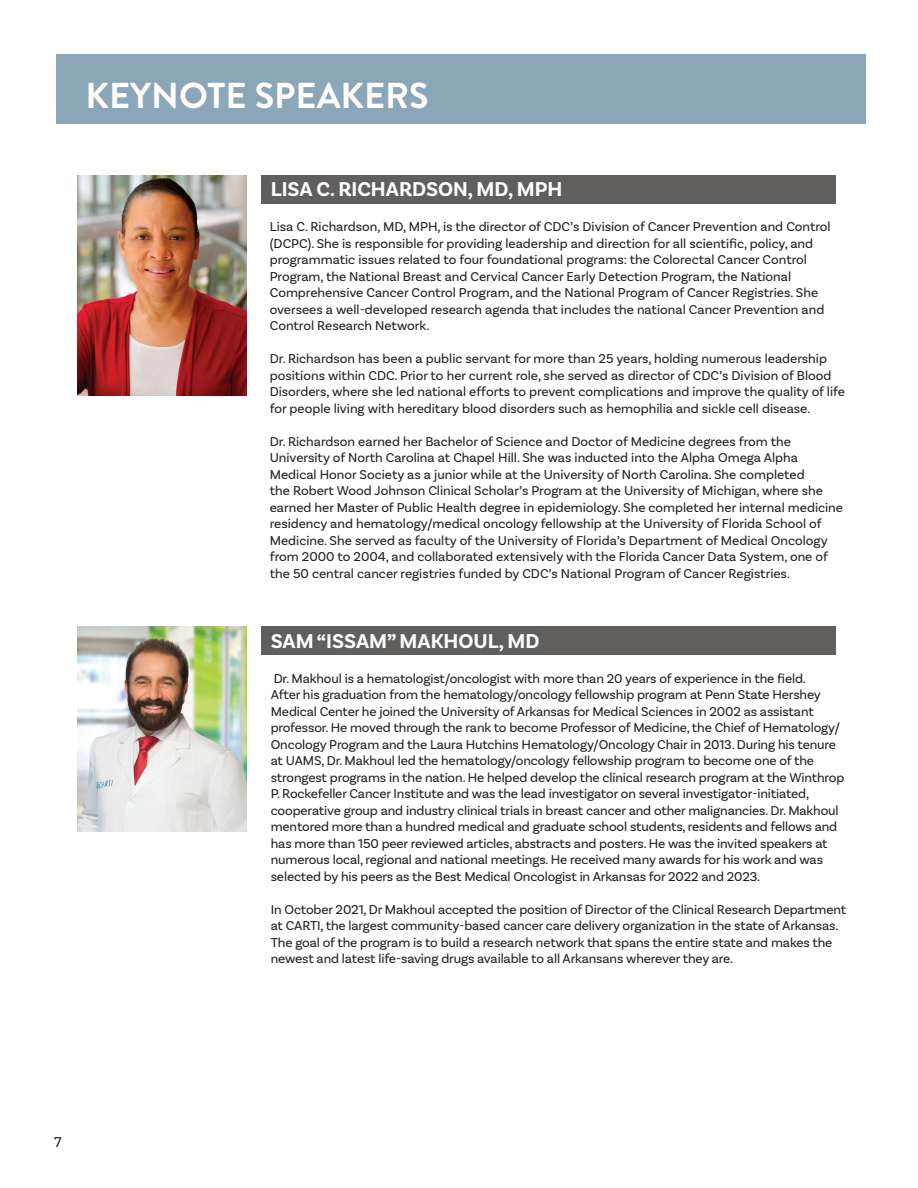
<style>
.page{position:relative;width:918px;height:1188px;background:#fff}
.page>*{position:absolute;margin:0;border:0;box-sizing:border-box;transform-origin:0 0}
.t1{font:700 36px "Brandon Grotesque";color:#fff}
.t2{font:700 21px "Basic Sans";color:#fff}
.t3{font:15px "Basic Sans";color:#231f20}
.t4{font:13.5px/16.5px "Basic Sans";letter-spacing:-.01em;color:#231f20}
</style>
<div class="page">
<div style="left:261px;top:175px;width:574px;height:29px;background:#615e5e"></div>
<div style="left:261px;top:627px;width:574px;height:28px;background:#615e5e"></div>
<img style="left:77px;top:175px;width:170px;height:220px">
<img style="left:77px;top:627px;width:170px;height:204px">
<div style="left:56px;top:54px;width:810px;height:70px;background:#8ba6b6"></div>
<h1 class="t1" style="left:86px;top:70px;width:345px">KEYNOTE SPEAKERS</h1>
<h2 class="t2" style="left:271px;top:176px;width:293px">LISA C. RICHARDSON, MD, MPH</h2>
<p class="t4" style="left:270px;top:218px;width:563px">Lisa C. Richardson, MD, MPH, is the director of CDC’s Division of Cancer Prevention and Control (DCPC). She is responsible for providing leadership and direction for all scientific, policy, and programmatic issues related to four foundational programs: the Colorectal Cancer Control Program, the National Breast and Cervical Cancer Early Detection Program, the National Comprehensive Cancer Control Program, and the National Program of Cancer Registries. She oversees a well-developed research agenda that includes the national Cancer Prevention and Control Research Network.</p>
<p class="t4" style="left:270px;top:350px;width:577px">Dr. Richardson has been a public servant for more than 25 years, holding numerous leadership positions within CDC. Prior to her current role, she served as director of CDC’s Division of Blood Disorders, where she led national efforts to prevent complications and improve the quality of life for people living with hereditary blood disorders such as hemophilia and sickle cell disease.</p>
<p class="t4" style="left:270px;top:433px;width:575px">Dr. Richardson earned her Bachelor of Science and Doctor of Medicine degrees from the University of North Carolina at Chapel Hill. She was inducted into the Alpha Omega Alpha Medical Honor Society as a junior while at the University of North Carolina. She completed<br>the Robert Wood Johnson Clinical Scholar’s Program at the University of Michigan, where she earned her Master of Public Health degree in epidemiology. She completed her internal medicine residency and hematology/medical oncology fellowship at the University of Florida School of Medicine. She served as faculty of the University of Florida’s Department of Medical Oncology from 2000 to 2004, and collaborated extensively with the Florida Cancer Data System, one of the 50 central cancer registries funded by CDC’s National Program of Cancer Registries.</p>
<h2 class="t2" style="left:271px;top:628px;width:270px">SAM “ISSAM” MAKHOUL, MD</h2>
<p class="t4" style="left:271px;top:670px;width:575px">Dr. Makhoul is a hematologist/oncologist with more than 20 years of experience in the field.<br>After his graduation from the hematology/oncology fellowship program at Penn State Hershey Medical Center he joined the University of Arkansas for Medical Sciences in 2002 as assistant professor. He moved through the rank to become Professor of Medicine, the Chief of Hematology/ Oncology Program and the Laura Hutchins Hematology/Oncology Chair in 2013. During his tenure at UAMS, Dr. Makhoul led the hematology/oncology fellowship program to become one of the strongest programs in the nation. He helped develop the clinical research program at the Winthrop P. Rockefeller Cancer Institute and was the lead investigator on several investigator-initiated, cooperative group and industry clinical trials in breast cancer and other malignancies. Dr. Makhoul mentored more than a hundred medical and graduate school students, residents and fellows and has more than 150 peer reviewed articles, abstracts and posters. He was the invited speakers at numerous local, regional and national meetings. He received many awards for his work and was selected by his peers as the Best Medical Oncologist in Arkansas for 2022 and 2023.</p>
<p class="t4" style="left:271px;top:901px;width:577px">In October 2021, Dr Makhoul accepted the position of Director of the Clinical Research Department at CARTI, the largest community-based cancer care delivery organization in the state of Arkansas.<br>The goal of the program is to build a research network that spans the entire state and makes the newest and latest life-saving drugs available to all Arkansans wherever they are.</p>
<p class="t3" style="left:54px;top:1133px;width:9px">7</p>
</div>
